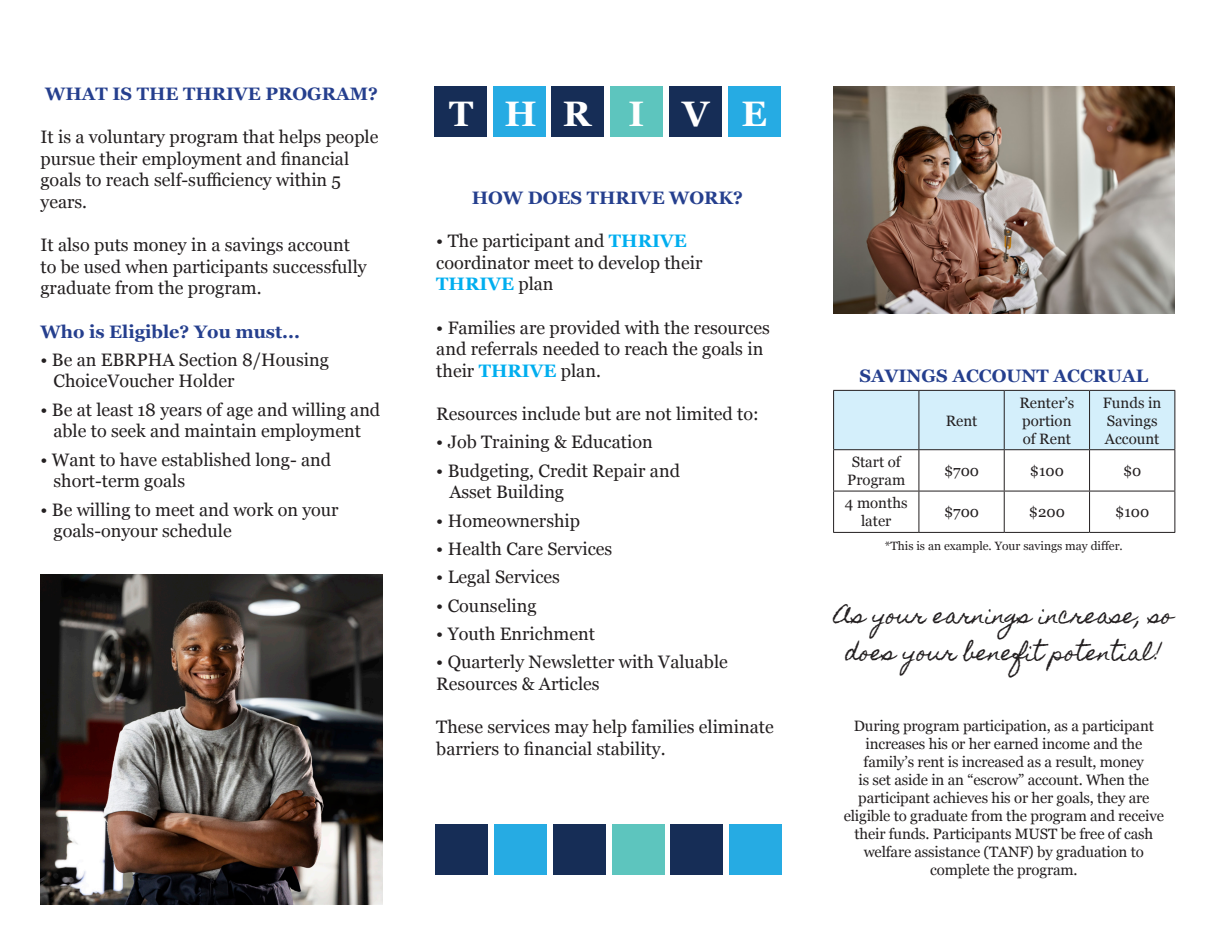
<style>
.page{position:relative;width:1215px;height:945px;background:#fff}
.page>*{position:absolute;margin:0;border:0;box-sizing:border-box;transform-origin:0 0}
.t1{font:700 35.4px "Georgia";color:#fff}
.t2{font:21px/37.5px "Homemade Apple";color:#231f20;text-align:center}
.t3{font:18px/21.6px "Georgia";color:#231f20}
.t4{font:700 18px "Georgia";color:#253f8e}
.t5{font:15px/18px "Georgia";letter-spacing:-.01em;color:#231f20}
.t6{font:12px "Georgia";color:#231f20}
.s1{font-weight:700;color:#00aeef}
</style>
<div class="page">
<img style="left:40px;top:574px;width:343px;height:330px">
<div style="left:834px;top:391px;width:340px;height:58px;background:#d4effb"></div>
<hr style="left:833px;top:390px;width:86px;height:1px;background:#231f20">
<hr style="left:833px;top:391px;width:1px;height:58px;background:#231f20">
<hr style="left:919px;top:390px;width:85px;height:1px;background:#231f20">
<hr style="left:919px;top:391px;width:1px;height:58px;background:#231f20">
<hr style="left:1004px;top:390px;width:86px;height:1px;background:#231f20">
<hr style="left:1004px;top:391px;width:1px;height:58px;background:#231f20">
<hr style="left:1090px;top:390px;width:85px;height:1px;background:#231f20">
<hr style="left:1089px;top:391px;width:1px;height:58px;background:#231f20">
<hr style="left:1174px;top:391px;width:1px;height:58px;background:#231f20">
<hr style="left:833px;top:449px;width:86px;height:1px;background:#231f20">
<hr style="left:833px;top:450px;width:1px;height:41px;background:#231f20">
<hr style="left:919px;top:449px;width:85px;height:1px;background:#231f20">
<hr style="left:919px;top:450px;width:1px;height:41px;background:#231f20">
<hr style="left:1004px;top:449px;width:86px;height:1px;background:#231f20">
<hr style="left:1004px;top:450px;width:1px;height:41px;background:#231f20">
<hr style="left:1090px;top:449px;width:85px;height:1px;background:#231f20">
<hr style="left:1089px;top:450px;width:1px;height:41px;background:#231f20">
<hr style="left:1174px;top:450px;width:1px;height:41px;background:#231f20">
<hr style="left:833px;top:491px;width:86px;height:1px;background:#231f20">
<hr style="left:833px;top:491px;width:1px;height:41px;background:#231f20">
<hr style="left:919px;top:491px;width:85px;height:1px;background:#231f20">
<hr style="left:919px;top:491px;width:1px;height:41px;background:#231f20">
<hr style="left:1004px;top:491px;width:86px;height:1px;background:#231f20">
<hr style="left:1004px;top:491px;width:1px;height:41px;background:#231f20">
<hr style="left:1090px;top:491px;width:85px;height:1px;background:#231f20">
<hr style="left:1089px;top:491px;width:1px;height:41px;background:#231f20">
<hr style="left:1174px;top:491px;width:1px;height:41px;background:#231f20">
<hr style="left:833px;top:532px;width:86px;height:1px;background:#231f20">
<hr style="left:919px;top:532px;width:85px;height:1px;background:#231f20">
<hr style="left:1004px;top:532px;width:86px;height:1px;background:#231f20">
<hr style="left:1090px;top:532px;width:85px;height:1px;background:#231f20">
<img style="left:833px;top:86px;width:341px;height:228px">
<div style="left:434px;top:86px;width:53px;height:51px;background:#162d56"></div>
<div style="left:493px;top:86px;width:52px;height:51px;background:#26abe3"></div>
<div style="left:728px;top:86px;width:53px;height:51px;background:#26abe3"></div>
<div style="left:551px;top:86px;width:53px;height:51px;background:#162d56"></div>
<div style="left:669px;top:86px;width:53px;height:51px;background:#162d56"></div>
<div style="left:610px;top:86px;width:53px;height:51px;background:#5dc5be"></div>
<div style="left:435px;top:824px;width:53px;height:51px;background:#162d56"></div>
<div style="left:494px;top:824px;width:53px;height:51px;background:#26abe3"></div>
<div style="left:729px;top:824px;width:53px;height:51px;background:#26abe3"></div>
<div style="left:553px;top:824px;width:53px;height:51px;background:#162d56"></div>
<div style="left:670px;top:824px;width:53px;height:51px;background:#162d56"></div>
<div style="left:612px;top:824px;width:52px;height:51px;background:#5dc5be"></div>
<p class="t4" style="left:45px;top:80px;width:334px">WHAT IS THE THRIVE PROGRAM?</p>
<p class="t3" style="left:40px;top:125px;width:339px">It is a voluntary program that helps people pursue their employment and financial goals to reach self-sufficiency within 5 years.</p>
<p class="t3" style="left:40px;top:233px;width:328px">It also puts money in a savings account to be used when participants successfully graduate from the program.</p>
<p class="t4" style="left:40px;top:318px;width:261px">Who is Eligible? You must...</p>
<p class="t3" style="left:54px;top:348px;width:277px;text-indent:-13px">• Be an EBRPHA Section 8/Housing<br>ChoiceVoucher Holder</p>
<p class="t3" style="left:40px;top:398px;width:341px;text-align:center">• Be at least 18 years of age and willing and able to seek and maintain employment</p>
<p class="t3" style="left:54px;top:448px;width:279px;text-indent:-13px">• Want to have established long- and short-term goals</p>
<p class="t3" style="left:54px;top:498px;width:287px;text-indent:-13px">• Be willing to meet and work on your goals-onyour schedule</p>
<p class="t1" style="left:449px;top:87px;width:26px">T</p>
<p class="t1" style="left:504px;top:87px;width:34px">H</p>
<p class="t1" style="left:563px;top:87px;width:30px">R</p>
<p class="t1" style="left:629px;top:87px;width:17px">I</p>
<p class="t1" style="left:682px;top:87px;width:28px">V</p>
<p class="t1" style="left:742px;top:87px;width:27px">E</p>
<p class="t4" style="left:472px;top:184px;width:273px">HOW DOES THRIVE WORK?</p>
<p class="t3" style="left:436px;top:229px;width:268px">• The participant and <span class="s1">THRIVE </span>coordinator meet to develop their<br><span class="s1">THRIVE</span> plan</p>
<p class="t3" style="left:436px;top:316px;width:335px">• Families are provided with the resources and referrals needed to reach the goals in their <span class="s1">THRIVE</span> plan.</p>
<p class="t3" style="left:436px;top:402px;width:324px">Resources include but are not limited to:</p>
<p class="t3" style="left:436px;top:431px;width:218px">• Job Training &amp; Education</p>
<p class="t3" style="left:449px;top:459px;width:232px;text-indent:-13px">• Budgeting, Credit Repair and<br>Asset Building</p>
<p class="t3" style="left:436px;top:509px;width:145px">• Homeownership</p>
<p class="t3" style="left:436px;top:537px;width:178px">• Health Care Services</p>
<p class="t3" style="left:436px;top:566px;width:125px">• Legal Services</p>
<p class="t3" style="left:436px;top:594px;width:102px">• Counseling</p>
<p class="t3" style="left:436px;top:622px;width:160px">• Youth Enrichment</p>
<p class="t3" style="left:436px;top:651px;width:293px">• Quarterly Newsletter with Valuable</p>
<p class="t3" style="left:436px;top:672px;width:165px">Resources &amp; Articles</p>
<p class="t3" style="left:436px;top:715px;width:339px">These services may help families eliminate barriers to financial stability.</p>
<p class="t4" style="left:859px;top:362px;width:290px">SAVINGS ACCOUNT ACCRUAL</p>
<p class="t5" style="left:946px;top:411px;width:33px">Rent</p>
<p class="t5" style="left:1019px;top:393px;width:57px">Renter’s portion of Rent</p>
<p class="t5" style="left:1103px;top:393px;width:60px">Funds in<br>Savings<br>Account</p>
<p class="t5" style="left:847px;top:452px;width:59px">Start of<br>Program</p>
<p class="t5" style="left:944px;top:461px;width:37px">$700</p>
<p class="t5" style="left:1030px;top:461px;width:36px">$100</p>
<p class="t5" style="left:1123px;top:461px;width:20px">$0</p>
<p class="t5" style="left:845px;top:494px;width:64px;text-align:center">4 months later</p>
<p class="t5" style="left:944px;top:503px;width:37px">$700</p>
<p class="t5" style="left:1029px;top:503px;width:37px">$200</p>
<p class="t5" style="left:1115px;top:503px;width:36px">$100</p>
<p class="t6" style="left:885px;top:537px;width:240px">*This is an example. Your savings may differ.</p>
<p class="t2" style="left:835px;top:597px;width:340px">As your earnings increase, so does your benefit potential!</p>
<p class="t5" style="left:844px;top:716px;width:322px;text-align:center">During program participation, as a participant increases his or her earned income and the family’s rent is increased as a result, money<br>is set aside in an “escrow” account. When the participant achieves his or her goals, they are eligible to graduate from the program and receive their funds. Participants MUST be free of cash welfare assistance (TANF) by graduation to complete the program.</p>
</div>
